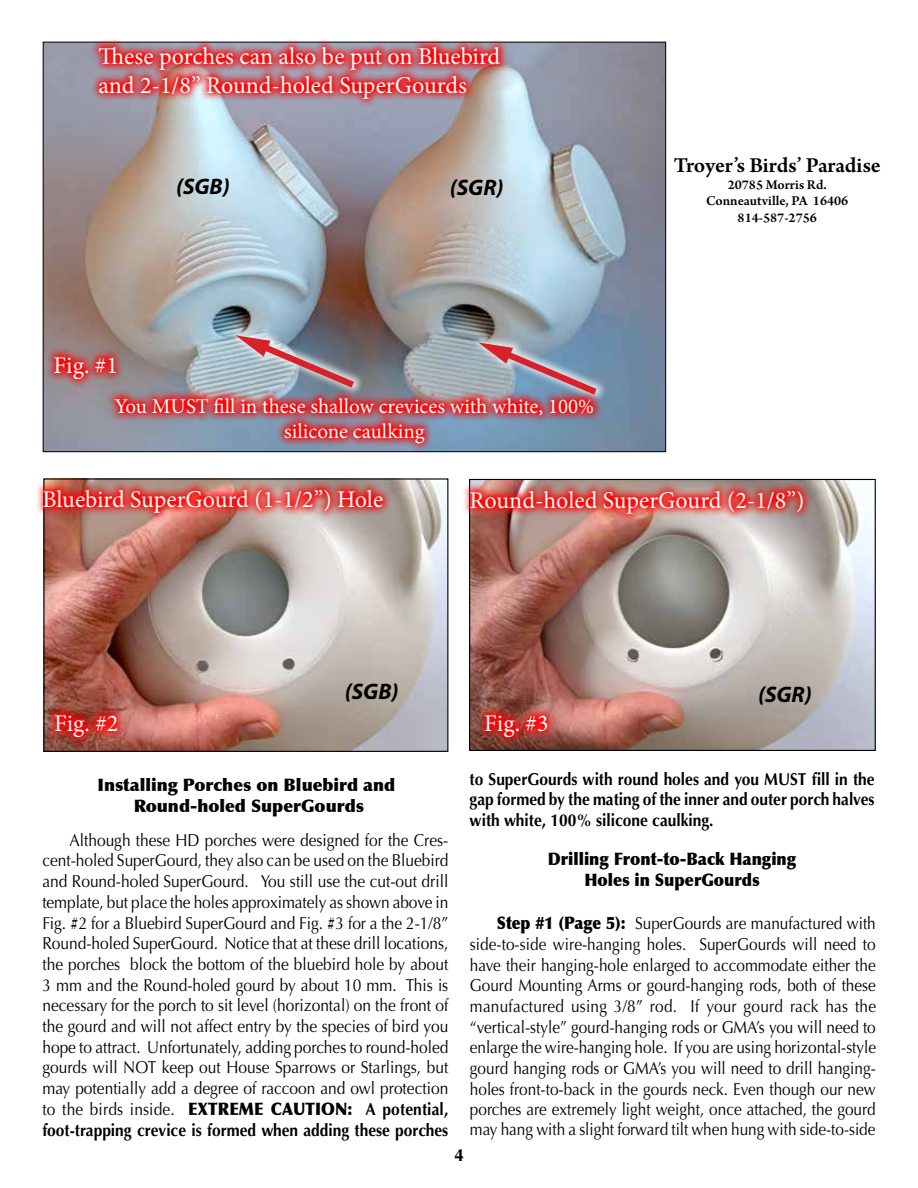
<style>
.page{position:relative;width:918px;height:1188px;background:#fff}
.page>*{position:absolute;margin:0;border:0;box-sizing:border-box;transform-origin:0 0}
.t1{font:24px/28.8px "Minion Pro";letter-spacing:-.005em;color:#fff}
.t2{font:600 22.5px "Arno Pro";letter-spacing:-.005em;color:#000}
.t3{font:italic 700 22.5px "Myriad Pro";letter-spacing:-.005em;color:#000}
.t4{font:21px/25.2px "Minion Pro";color:#fff;text-align:center}
.t5{font:17.25px/20.7px "Optima";color:#000;text-align:justify;scale:.9 1}
.t6{font:17.25px/20.5px "Optima";color:#000;text-align:justify;scale:.89 1}
.t7{font:700 17.25px/20.7px "Optima";color:#000;text-align:justify;scale:.9 1}
.t8{font:900 17.25px/21px "Optima";color:#000;text-align:center}
.t9{font:900 17.25px/21px "Optima";color:#000;text-align:center;scale:.92 1}
.t10{font:700 17.25px "Optima";color:#000}
.t11{font:600 14.25px/16.5px "Arno Pro";color:#000;text-align:center}
.s1{font-weight:900}
.s2{font-weight:700}
</style>
<div class="page">
<img style="left:45px;top:44px;width:619px;height:406px">
<img style="left:45px;top:480px;width:401px;height:270px">
<div style="left:43px;top:478px;width:405px;height:274px;border:1px solid #000"></div>
<img style="left:471px;top:481px;width:403px;height:268px">
<div style="left:469px;top:479px;width:407px;height:272px;border:1px solid #000"></div>
<svg style="left:90px;top:39px;width:419px;height:69px;background:#c76970"></svg>
<img style="left:37px;top:480px;width:355px;height:43px">
<img style="left:464px;top:481px;width:348px;height:42px">
<svg style="left:45px;top:347px;width:80px;height:42px;background:#b36162"></svg>
<svg style="left:46px;top:705px;width:81px;height:42px;background:#b73a30"></svg>
<svg style="left:476px;top:705px;width:81px;height:42px;background:#ab3830"></svg>
<svg style="left:462px;top:322px;width:149px;height:91px;background:#8f96a7"></svg>
<svg style="left:106px;top:389px;width:497px;height:63px;background:#a16d7d"></svg>
<img style="left:220px;top:315px;width:149px;height:91px">
<h1 class="t1" style="left:99px;top:42px;width:403px">These porches can also be put on Bluebird and 2-1/8” Round-holed SuperGourds</h1>
<h2 class="t3" style="left:176px;top:171px;width:55px">(SGB)</h2>
<h2 class="t3" style="left:450px;top:173px;width:55px">(SGR)</h2>
<h1 class="t1" style="left:54px;top:351px;width:66px">Fig. #1</h1>
<p class="t4" style="left:115px;top:394px;width:481px">You MUST fill in these shallow crevices with white, 100% silicone caulking</p>
<h2 class="t2" style="left:674px;top:153px;width:209px">Troyer’s Birds’ Paradise</h2>
<p class="t11" style="left:706px;top:177px;width:144px">20785 Morris Rd.<br>Conneautville, PA 16406<br>814-587-2756</p>
<h1 class="t1" style="left:43px;top:485px;width:342px">Bluebird SuperGourd (1-1/2”) Hole</h1>
<h1 class="t1" style="left:470px;top:486px;width:336px">Round-holed SuperGourd (2-1/8”)</h1>
<h2 class="t3" style="left:345px;top:677px;width:55px">(SGB)</h2>
<h2 class="t3" style="left:758px;top:679px;width:55px">(SGR)</h2>
<h1 class="t1" style="left:54px;top:709px;width:66px">Fig. #2</h1>
<h1 class="t1" style="left:484px;top:709px;width:66px">Fig. #3</h1>
<p class="t8" style="left:97px;top:774px;width:299px">Installing Porches on Bluebird and<br>Round-holed SuperGourds</p>
<p class="t5" style="left:42px;top:830px;width:453px;text-indent:27px">Although these HD porches were designed for the Cres&shy;cent-holed SuperGourd, they also can be used on the Bluebird and Round-holed SuperGourd. You still use the cut-out drill template, but place the holes approximately as shown above in Fig. #2 for a Bluebird SuperGourd and Fig. #3 for a the 2-1/8” Round-holed SuperGourd. Notice that at these drill locations, the porches block the bottom of the bluebird hole by about 3 mm and the Round-holed gourd by about 10 mm. This is necessary for the porch to sit level (horizontal) on the front of the gourd and will not affect entry by the species of bird you hope to attract. Unfortunately, adding porches to round-holed gourds will NOT keep out House Sparrows or Starlings, but may potentially add a degree of raccoon and owl protection to the birds inside. <span class="s1">EXTREME CAUTION:</span> <span class="s2">A potential, foot-trapping crevice is formed when adding these porches</span></p>
<p class="t7" style="left:470px;top:769px;width:452px">to SuperGourds with round holes and you MUST fill in the gap formed by the mating of the inner and outer porch halves with white, 100% silicone caulking.</p>
<p class="t9" style="left:548px;top:848px;width:272px">Drilling Front-to-Back Hanging<br>Holes in SuperGourds</p>
<p class="t6" style="left:470px;top:913px;width:458px;text-indent:27px"><span class="s1">Step #1 (Page 5):</span> SuperGourds are manufactured with side-to-side wire-hanging holes. SuperGourds will need to have their hanging-hole enlarged to accommodate either the Gourd Mounting Arms or gourd-hanging rods, both of these manufactured using 3/8” rod. If your gourd rack has the “vertical-style” gourd-hanging rods or GMA’s you will need to enlarge the wire-hanging hole. If you are using horizontal-style gourd hanging rods or GMA’s you will need to drill hanging&shy;holes front-to-back in the gourds neck. Even though our new porches are extremely light weight, once attached, the gourd may hang with a slight forward tilt when hung with side-to-side</p>
<p class="t10" style="left:454px;top:1145px;width:11px">4</p>
</div>
